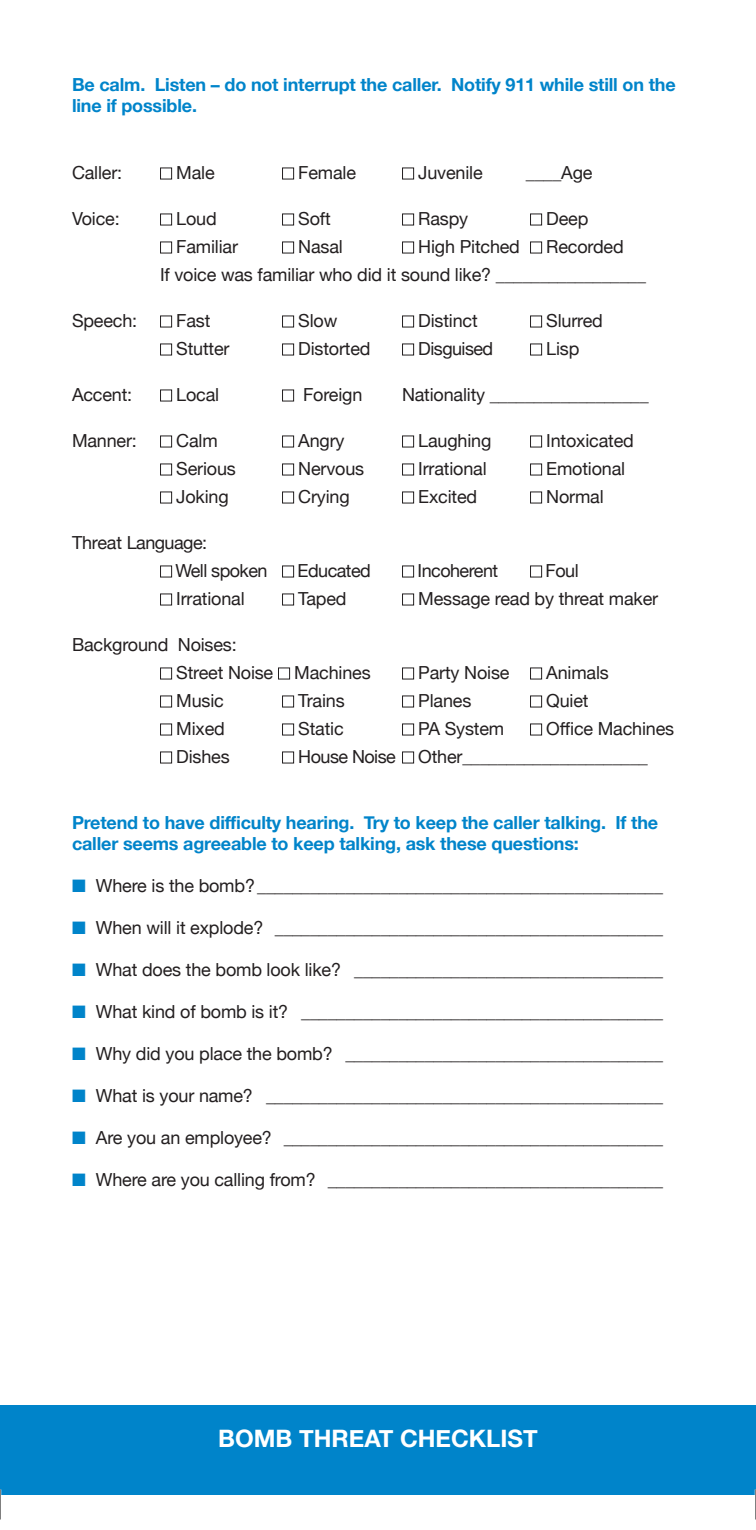
<style>
.page{position:relative;width:756px;height:1530px;background:#fff}
.page>*{position:absolute;margin:0;border:0;box-sizing:border-box;transform-origin:0 0}
.t1{font:700 24px "Helvetica Neue";color:#fff}
.t2{font:18px/28px "Helvetica Neue";letter-spacing:-.01em;color:#231f20}
.t3{font:700 18px/21px "Helvetica Neue";letter-spacing:-.01em;color:#0084ca}
.t4{font:18px/28px "Helvetica Neue";letter-spacing:-.03em;color:#231f20}
.s1{color:#0084ca}
</style>
<div class="page">
<div style="left:160px;top:167px;width:12px;height:13px;border:1px solid #231f20"></div>
<div style="left:282px;top:167px;width:12px;height:13px;border:1px solid #231f20"></div>
<div style="left:402px;top:167px;width:12px;height:13px;border:1px solid #231f20"></div>
<div style="left:160px;top:213px;width:12px;height:13px;border:1px solid #231f20"></div>
<div style="left:282px;top:213px;width:12px;height:13px;border:1px solid #231f20"></div>
<div style="left:402px;top:213px;width:12px;height:13px;border:1px solid #231f20"></div>
<div style="left:530px;top:213px;width:12px;height:13px;border:1px solid #231f20"></div>
<div style="left:160px;top:241px;width:12px;height:13px;border:1px solid #231f20"></div>
<div style="left:282px;top:241px;width:12px;height:13px;border:1px solid #231f20"></div>
<div style="left:402px;top:241px;width:12px;height:13px;border:1px solid #231f20"></div>
<div style="left:530px;top:241px;width:12px;height:13px;border:1px solid #231f20"></div>
<div style="left:160px;top:315px;width:12px;height:13px;border:1px solid #231f20"></div>
<div style="left:282px;top:315px;width:12px;height:13px;border:1px solid #231f20"></div>
<div style="left:402px;top:315px;width:12px;height:13px;border:1px solid #231f20"></div>
<div style="left:530px;top:315px;width:12px;height:13px;border:1px solid #231f20"></div>
<div style="left:160px;top:343px;width:12px;height:13px;border:1px solid #231f20"></div>
<div style="left:282px;top:343px;width:12px;height:13px;border:1px solid #231f20"></div>
<div style="left:402px;top:343px;width:12px;height:13px;border:1px solid #231f20"></div>
<div style="left:530px;top:343px;width:12px;height:13px;border:1px solid #231f20"></div>
<div style="left:160px;top:389px;width:12px;height:13px;border:1px solid #231f20"></div>
<div style="left:282px;top:389px;width:12px;height:13px;border:1px solid #231f20"></div>
<div style="left:160px;top:435px;width:12px;height:13px;border:1px solid #231f20"></div>
<div style="left:282px;top:435px;width:12px;height:13px;border:1px solid #231f20"></div>
<div style="left:402px;top:435px;width:12px;height:13px;border:1px solid #231f20"></div>
<div style="left:530px;top:435px;width:12px;height:13px;border:1px solid #231f20"></div>
<div style="left:160px;top:463px;width:12px;height:13px;border:1px solid #231f20"></div>
<div style="left:282px;top:463px;width:12px;height:13px;border:1px solid #231f20"></div>
<div style="left:402px;top:463px;width:12px;height:13px;border:1px solid #231f20"></div>
<div style="left:530px;top:463px;width:12px;height:13px;border:1px solid #231f20"></div>
<div style="left:160px;top:491px;width:12px;height:13px;border:1px solid #231f20"></div>
<div style="left:282px;top:491px;width:12px;height:13px;border:1px solid #231f20"></div>
<div style="left:402px;top:491px;width:12px;height:13px;border:1px solid #231f20"></div>
<div style="left:530px;top:491px;width:12px;height:13px;border:1px solid #231f20"></div>
<div style="left:160px;top:565px;width:12px;height:13px;border:1px solid #231f20"></div>
<div style="left:282px;top:565px;width:12px;height:13px;border:1px solid #231f20"></div>
<div style="left:402px;top:565px;width:12px;height:13px;border:1px solid #231f20"></div>
<div style="left:530px;top:565px;width:12px;height:13px;border:1px solid #231f20"></div>
<div style="left:160px;top:593px;width:12px;height:13px;border:1px solid #231f20"></div>
<div style="left:282px;top:593px;width:12px;height:13px;border:1px solid #231f20"></div>
<div style="left:402px;top:593px;width:12px;height:13px;border:1px solid #231f20"></div>
<div style="left:160px;top:667px;width:12px;height:13px;border:1px solid #231f20"></div>
<div style="left:278px;top:667px;width:12px;height:13px;border:1px solid #231f20"></div>
<div style="left:402px;top:667px;width:12px;height:13px;border:1px solid #231f20"></div>
<div style="left:530px;top:667px;width:12px;height:13px;border:1px solid #231f20"></div>
<div style="left:160px;top:695px;width:12px;height:13px;border:1px solid #231f20"></div>
<div style="left:282px;top:695px;width:12px;height:13px;border:1px solid #231f20"></div>
<div style="left:402px;top:695px;width:12px;height:13px;border:1px solid #231f20"></div>
<div style="left:530px;top:695px;width:12px;height:13px;border:1px solid #231f20"></div>
<div style="left:160px;top:723px;width:12px;height:13px;border:1px solid #231f20"></div>
<div style="left:282px;top:723px;width:12px;height:13px;border:1px solid #231f20"></div>
<div style="left:402px;top:723px;width:12px;height:13px;border:1px solid #231f20"></div>
<div style="left:530px;top:723px;width:12px;height:13px;border:1px solid #231f20"></div>
<div style="left:160px;top:751px;width:12px;height:13px;border:1px solid #231f20"></div>
<div style="left:282px;top:751px;width:12px;height:13px;border:1px solid #231f20"></div>
<div style="left:402px;top:751px;width:12px;height:13px;border:1px solid #231f20"></div>
<div style="left:0;top:1406px;width:756px;height:90px;background:#0084ca"></div>
<hr style="left:0;top:1490px;width:1px;height:30px;background:#000">
<hr style="left:755px;top:1490px;width:1px;height:30px;background:#000">
<p class="t3" style="left:72px;top:73px;width:605px">Be calm. Listen – do not interrupt the caller. Notify 911 while still on the line if possible.</p>
<p class="t2" style="left:72px;top:157px;width:52px">Caller:</p>
<p class="t2" style="left:176px;top:157px;width:40px">Male</p>
<p class="t2" style="left:298px;top:157px;width:59px">Female</p>
<p class="t2" style="left:418px;top:157px;width:66px">Juvenile</p>
<p class="t2" style="left:526px;top:157px;width:68px">____Age</p>
<p class="t2" style="left:72px;top:203px;width:49px">Voice:</p>
<p class="t2" style="left:176px;top:203px;width:42px">Loud</p>
<p class="t2" style="left:298px;top:203px;width:34px">Soft</p>
<p class="t2" style="left:418px;top:203px;width:51px">Raspy</p>
<p class="t2" style="left:546px;top:203px;width:44px">Deep</p>
<p class="t2" style="left:176px;top:231px;width:63px">Familiar</p>
<p class="t2" style="left:298px;top:231px;width:46px">Nasal</p>
<p class="t2" style="left:418px;top:231px;width:103px">High Pitched</p>
<p class="t2" style="left:160px;top:231px;width:488px;text-indent:386px">Recorded<br>If voice was familiar who did it sound like? _________________</p>
<p class="t2" style="left:72px;top:305px;width:67px">Speech:</p>
<p class="t2" style="left:176px;top:305px;width:36px">Fast</p>
<p class="t2" style="left:298px;top:305px;width:41px">Slow</p>
<p class="t2" style="left:418px;top:305px;width:61px">Distinct</p>
<p class="t2" style="left:546px;top:305px;width:58px">Slurred</p>
<p class="t2" style="left:176px;top:333px;width:55px">Stutter</p>
<p class="t2" style="left:298px;top:333px;width:74px">Distorted</p>
<p class="t4" style="left:418px;top:333px;width:77px">Disguised</p>
<p class="t2" style="left:546px;top:333px;width:35px">Lisp</p>
<p class="t2" style="left:72px;top:379px;width:62px">Accent:</p>
<p class="t2" style="left:176px;top:379px;width:44px">Local</p>
<p class="t2" style="left:303px;top:379px;width:61px">Foreign</p>
<p class="t2" style="left:402px;top:379px;width:248px">Nationality __________________</p>
<p class="t2" style="left:72px;top:425px;width:66px">Manner:</p>
<p class="t2" style="left:176px;top:425px;width:43px">Calm</p>
<p class="t2" style="left:298px;top:425px;width:48px">Angry</p>
<p class="t2" style="left:418px;top:425px;width:75px">Laughing</p>
<p class="t2" style="left:546px;top:425px;width:89px">Intoxicated</p>
<p class="t2" style="left:176px;top:453px;width:61px">Serious</p>
<p class="t2" style="left:298px;top:453px;width:67px">Nervous</p>
<p class="t2" style="left:418px;top:453px;width:70px">Irrational</p>
<p class="t2" style="left:546px;top:453px;width:80px">Emotional</p>
<p class="t2" style="left:176px;top:481px;width:54px">Joking</p>
<p class="t2" style="left:298px;top:481px;width:53px">Crying</p>
<p class="t2" style="left:418px;top:481px;width:60px">Excited</p>
<p class="t2" style="left:546px;top:481px;width:59px">Normal</p>
<p class="t4" style="left:176px;top:527px;width:93px;text-indent:-104px">Threat Language:<br>Well spoken</p>
<p class="t4" style="left:298px;top:555px;width:75px">Educated</p>
<p class="t4" style="left:418px;top:555px;width:82px">Incoherent</p>
<p class="t2" style="left:546px;top:555px;width:35px">Foul</p>
<p class="t2" style="left:176px;top:583px;width:70px">Irrational</p>
<p class="t2" style="left:298px;top:583px;width:50px">Taped</p>
<p class="t2" style="left:418px;top:583px;width:241px">Message read by threat maker</p>
<p class="t2" style="left:176px;top:629px;width:196px;text-indent:-104px">Background Noises:<br>Street Noise Machines</p>
<p class="t2" style="left:418px;top:657px;width:93px">Party Noise</p>
<p class="t2" style="left:546px;top:657px;width:64px">Animals</p>
<p class="t2" style="left:176px;top:685px;width:49px">Music</p>
<p class="t2" style="left:298px;top:685px;width:48px">Trains</p>
<p class="t2" style="left:418px;top:685px;width:55px">Planes</p>
<p class="t2" style="left:546px;top:685px;width:44px">Quiet</p>
<p class="t2" style="left:176px;top:713px;width:50px">Mixed</p>
<p class="t2" style="left:298px;top:713px;width:47px">Static</p>
<p class="t2" style="left:418px;top:713px;width:87px">PA System</p>
<p class="t2" style="left:546px;top:713px;width:129px">Office Machines</p>
<p class="t2" style="left:176px;top:741px;width:55px">Dishes</p>
<p class="t4" style="left:298px;top:741px;width:351px">House Noise Other_____________________</p>
<p class="t3" style="left:72px;top:811px;width:588px">Pretend to have difficulty hearing. Try to keep the caller talking. If the caller seems agreeable to keep talking, ask these questions:</p>
<p class="t2" style="left:72px;top:870px;width:593px"><span class="s1">■</span> Where is the bomb?______________________________________________</p>
<p class="t2" style="left:72px;top:912px;width:593px"><span class="s1">■</span> When will it explode? ____________________________________________</p>
<p class="t2" style="left:72px;top:954px;width:593px"><span class="s1">■</span> What does the bomb look like? ___________________________________</p>
<p class="t2" style="left:72px;top:996px;width:593px"><span class="s1">■</span> What kind of bomb is it? _________________________________________</p>
<p class="t2" style="left:72px;top:1038px;width:593px"><span class="s1">■</span> Why did you place the bomb? ____________________________________</p>
<p class="t2" style="left:72px;top:1080px;width:593px"><span class="s1">■</span> What is your name? _____________________________________________</p>
<p class="t2" style="left:72px;top:1122px;width:593px"><span class="s1">■</span> Are you an employee? ___________________________________________</p>
<p class="t2" style="left:72px;top:1164px;width:593px"><span class="s1">■</span> Where are you calling from? ______________________________________</p>
<h1 class="t1" style="left:218px;top:1417px;width:321px">BOMB THREAT CHECKLIST</h1>
</div>
